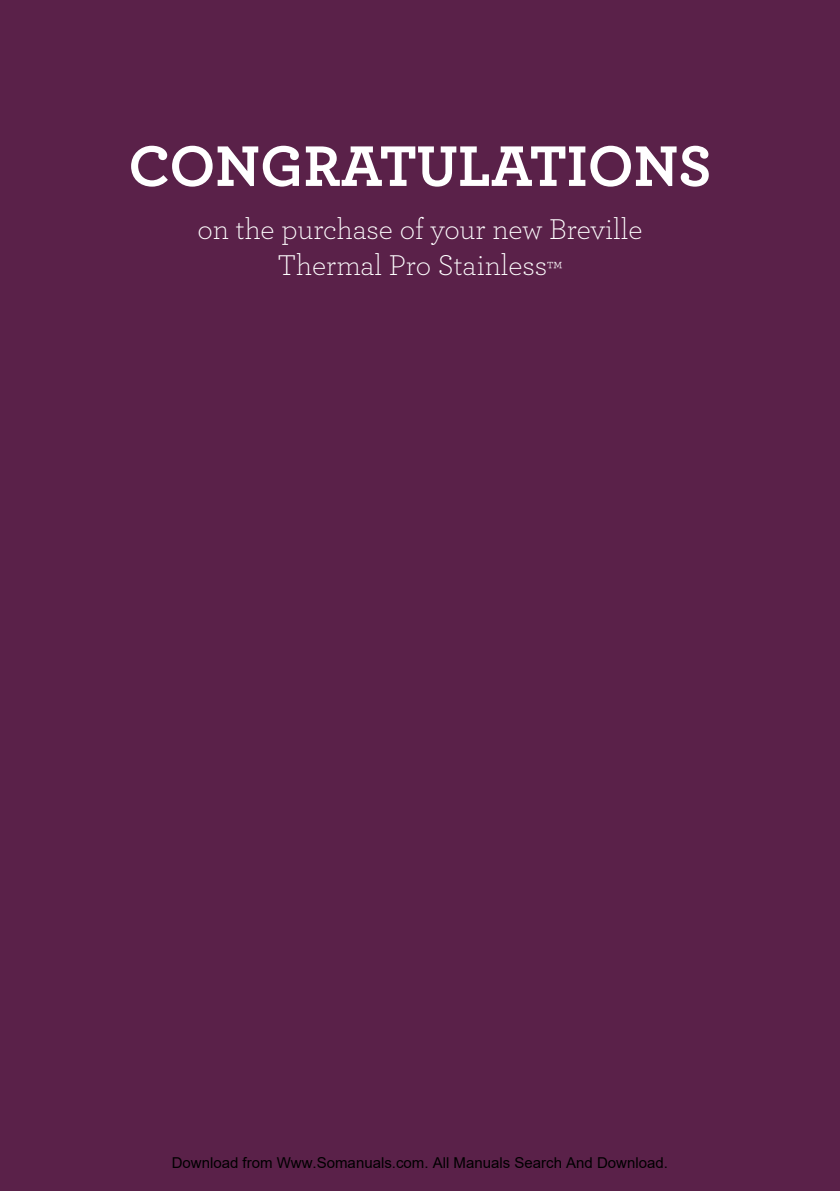
<style>
.page{position:relative;width:840px;height:1191px;background:#fff}
.page>*{position:absolute;margin:0;border:0;box-sizing:border-box;transform-origin:0 0}
.t1{font:60px "Archer Bold LF";color:#fff}
.t2{font:30px/36px "Archer Light LF";color:#fff;text-align:center}
.t3{font:15px "Arial";color:#000}
</style>
<div class="page">
<div style="left:0;top:0;width:839px;height:1191px;background:#5a2149"></div>
<h1 class="t1" style="left:128px;top:128px;width:584px">CONGRATULATIONS</h1>
<h2 class="t2" style="left:197px;top:210px;width:446px">on the purchase of your new Breville<br>Thermal Pro Stainless<sub>™</sub></h2>
<p class="t3" style="left:172px;top:1154px;width:497px">Download from Www.Somanuals.com. All Manuals Search And Download.</p>
</div>
